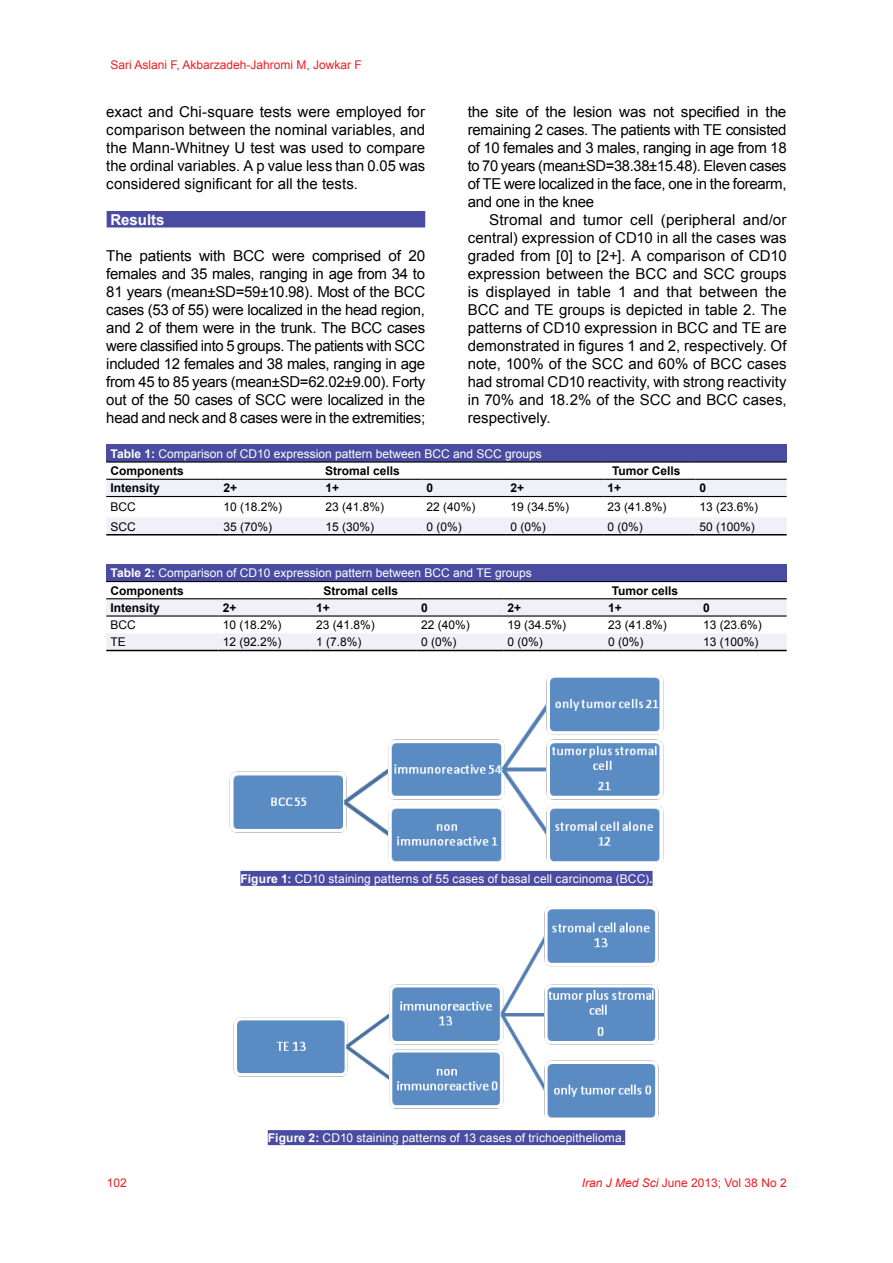
<style>
.page{position:relative;width:893px;height:1263px;background:#fff}
.page>*{position:absolute;margin:0;border:0;box-sizing:border-box;transform-origin:0 0}
.t1{font:15px/18px "Arial";letter-spacing:-.02em;color:#000;text-align:justify}
.t2{font:700 15px "Arial";color:#fff}
.t3{font:12px/17.2px "Arial";color:#fff}
.t4{font:12px "Arial";color:#000}
.t5{font:700 12px "Arial";color:#000}
.t6{font:12px "Arial";color:#ed1d24}
.s1{font-weight:700}
.s2{font-weight:700;color:#000}
.s3{font-style:italic}
</style>
<div class="page">
<div style="left:107px;top:211px;width:318px;height:16px;background:#494ca0"></div>
<div style="left:240px;top:871px;width:413px;height:15px;background:#494ca0"></div>
<div style="left:268px;top:1130px;width:357px;height:15px;background:#494ca0"></div>
<div style="left:106px;top:445px;width:681px;height:17px;background:#494ca0"></div>
<svg style="left:106px;top:480px;width:681px;height:54px"></svg>
<hr style="left:106px;top:461px;width:113px;height:2px;background:#000">
<hr style="left:219px;top:461px;width:102px;height:2px;background:#000">
<hr style="left:321px;top:461px;width:101px;height:2px;background:#000">
<hr style="left:422px;top:461px;width:84px;height:2px;background:#000">
<hr style="left:506px;top:461px;width:97px;height:2px;background:#000">
<hr style="left:603px;top:461px;width:92px;height:2px;background:#000">
<hr style="left:695px;top:461px;width:92px;height:2px;background:#000">
<hr style="left:106px;top:479px;width:113px;height:1px;background:#000">
<hr style="left:219px;top:479px;width:102px;height:1px;background:#000">
<hr style="left:321px;top:479px;width:101px;height:1px;background:#000">
<hr style="left:422px;top:479px;width:84px;height:1px;background:#000">
<hr style="left:506px;top:479px;width:97px;height:1px;background:#000">
<hr style="left:603px;top:479px;width:92px;height:1px;background:#000">
<hr style="left:695px;top:479px;width:92px;height:1px;background:#000">
<hr style="left:106px;top:496px;width:113px;height:1px;background:#000">
<hr style="left:219px;top:496px;width:102px;height:1px;background:#000">
<hr style="left:321px;top:496px;width:101px;height:1px;background:#000">
<hr style="left:422px;top:496px;width:84px;height:1px;background:#000">
<hr style="left:506px;top:496px;width:97px;height:1px;background:#000">
<hr style="left:603px;top:496px;width:92px;height:1px;background:#000">
<hr style="left:695px;top:496px;width:92px;height:1px;background:#000">
<hr style="left:106px;top:534px;width:113px;height:1px;background:#000">
<hr style="left:219px;top:534px;width:102px;height:1px;background:#000">
<hr style="left:321px;top:534px;width:101px;height:1px;background:#000">
<hr style="left:422px;top:534px;width:84px;height:1px;background:#000">
<hr style="left:506px;top:534px;width:97px;height:1px;background:#000">
<hr style="left:603px;top:534px;width:92px;height:1px;background:#000">
<hr style="left:695px;top:534px;width:92px;height:1px;background:#000">
<div style="left:106px;top:564px;width:681px;height:17px;background:#494ca0"></div>
<svg style="left:106px;top:599px;width:681px;height:51px"></svg>
<hr style="left:106px;top:581px;width:113px;height:1px;background:#000">
<hr style="left:219px;top:581px;width:93px;height:1px;background:#000">
<hr style="left:312px;top:581px;width:105px;height:1px;background:#000">
<hr style="left:417px;top:581px;width:86px;height:1px;background:#000">
<hr style="left:503px;top:581px;width:101px;height:1px;background:#000">
<hr style="left:604px;top:581px;width:95px;height:1px;background:#000">
<hr style="left:699px;top:581px;width:88px;height:1px;background:#000">
<hr style="left:106px;top:598px;width:113px;height:1px;background:#000">
<hr style="left:219px;top:598px;width:93px;height:1px;background:#000">
<hr style="left:312px;top:598px;width:105px;height:1px;background:#000">
<hr style="left:417px;top:598px;width:86px;height:1px;background:#000">
<hr style="left:503px;top:598px;width:101px;height:1px;background:#000">
<hr style="left:604px;top:598px;width:95px;height:1px;background:#000">
<hr style="left:699px;top:598px;width:88px;height:1px;background:#000">
<hr style="left:106px;top:615px;width:113px;height:2px;background:#000">
<hr style="left:219px;top:615px;width:93px;height:2px;background:#000">
<hr style="left:312px;top:615px;width:105px;height:2px;background:#000">
<hr style="left:417px;top:615px;width:86px;height:2px;background:#000">
<hr style="left:503px;top:615px;width:101px;height:2px;background:#000">
<hr style="left:604px;top:615px;width:95px;height:2px;background:#000">
<hr style="left:699px;top:615px;width:88px;height:2px;background:#000">
<hr style="left:106px;top:650px;width:113px;height:1px;background:#000">
<hr style="left:219px;top:650px;width:93px;height:1px;background:#000">
<hr style="left:312px;top:650px;width:105px;height:1px;background:#000">
<hr style="left:417px;top:650px;width:86px;height:1px;background:#000">
<hr style="left:503px;top:650px;width:101px;height:1px;background:#000">
<hr style="left:604px;top:650px;width:95px;height:1px;background:#000">
<hr style="left:699px;top:650px;width:88px;height:1px;background:#000">
<img style="left:229px;top:675px;width:435px;height:188px">
<img style="left:234px;top:906px;width:425px;height:213px">
<p class="t6" style="left:111px;top:57px;width:253px">Sari Aslani F, Akbarzadeh-Jahromi M, Jowkar F</p>
<p class="t1" style="left:468px;top:103px;width:320px">the site of the lesion was not specified in the remaining 2 cases. The patients with TE consisted of 10 females and 3 males, ranging in age from 18 to 70 years (mean±SD=38.38±15.48). Eleven cases of TE were localized in the face, one in the forearm, and one in the knee</p>
<p class="t1" style="left:468px;top:211px;width:320px;text-indent:21px">Stromal and tumor cell (peripheral and/or central) expression of CD10 in all the cases was graded from [0] to [2+]. A comparison of CD10 expression between the BCC and SCC groups is displayed in table 1 and that between the BCC and TE groups is depicted in table 2. The patterns of CD10 expression in BCC and TE are demonstrated in figures 1 and 2, respectively. Of note, 100% of the SCC and 60% of BCC cases had stromal CD10 reactivity, with strong reactivity in 70% and 18.2% of the SCC and BCC cases, respectively.</p>
<p class="t3" style="left:111px;top:445px;width:433px"><span class="s1">Table 1:</span> Comparison of CD10 expression pattern between BCC and SCC groups<br><span class="s2">Components</span></p>
<p class="t1" style="left:106px;top:103px;width:320px">exact and Chi-square tests were employed for comparison between the nominal variables, and the Mann-Whitney U test was used to compare the ordinal variables. A p value less than 0.05 was considered significant for all the tests.</p>
<p class="t2" style="left:110px;top:210px;width:56px">Results</p>
<p class="t1" style="left:106px;top:247px;width:321px">The patients with BCC were comprised of 20 females and 35 males, ranging in age from 34 to 81 years (mean±SD=59±10.98). Most of the BCC cases (53 of 55) were localized in the head region, and 2 of them were in the trunk. The BCC cases were classified into 5 groups. The patients with SCC included 12 females and 38 males, ranging in age from 45 to 85 years (mean±SD=62.02±9.00). Forty out of the 50 cases of SCC were localized in the head and neck and 8 cases were in the extremities;</p>
<p class="t5" style="left:325px;top:463px;width:76px">Stromal cells</p>
<p class="t5" style="left:612px;top:463px;width:70px">Tumor Cells</p>
<p class="t5" style="left:111px;top:480px;width:51px">Intensity</p>
<p class="t5" style="left:223px;top:480px;width:15px">2+</p>
<p class="t5" style="left:325px;top:480px;width:15px">1+</p>
<p class="t5" style="left:427px;top:480px;width:8px">0</p>
<p class="t5" style="left:510px;top:480px;width:15px">2+</p>
<p class="t5" style="left:608px;top:480px;width:15px">1+</p>
<p class="t5" style="left:699px;top:480px;width:8px">0</p>
<p class="t4" style="left:111px;top:499px;width:27px">BCC</p>
<p class="t4" style="left:223px;top:499px;width:60px">10 (18.2%)</p>
<p class="t4" style="left:325px;top:499px;width:60px">23 (41.8%)</p>
<p class="t4" style="left:427px;top:499px;width:50px">22 (40%)</p>
<p class="t4" style="left:510px;top:499px;width:60px">19 (34.5%)</p>
<p class="t4" style="left:608px;top:499px;width:60px">23 (41.8%)</p>
<p class="t4" style="left:699px;top:499px;width:60px">13 (23.6%)</p>
<p class="t4" style="left:111px;top:518px;width:27px">SCC</p>
<p class="t4" style="left:223px;top:518px;width:50px">35 (70%)</p>
<p class="t4" style="left:325px;top:518px;width:50px">15 (30%)</p>
<p class="t4" style="left:427px;top:518px;width:37px">0 (0%)</p>
<p class="t4" style="left:510px;top:518px;width:37px">0 (0%)</p>
<p class="t4" style="left:608px;top:518px;width:37px">0 (0%)</p>
<p class="t4" style="left:699px;top:518px;width:57px">50 (100%)</p>
<p class="t3" style="left:111px;top:565px;width:423px"><span class="s1">Table 2:</span> Comparison of CD10 expression pattern between BCC and TE groups<br><span class="s2">Components</span></p>
<p class="t5" style="left:324px;top:582px;width:76px">Stromal cells</p>
<p class="t5" style="left:612px;top:582px;width:68px">Tumor cells</p>
<p class="t5" style="left:111px;top:600px;width:51px">Intensity</p>
<p class="t5" style="left:223px;top:600px;width:15px">2+</p>
<p class="t5" style="left:316px;top:600px;width:15px">1+</p>
<p class="t5" style="left:421px;top:600px;width:8px">0</p>
<p class="t5" style="left:507px;top:600px;width:15px">2+</p>
<p class="t5" style="left:608px;top:600px;width:15px">1+</p>
<p class="t5" style="left:703px;top:600px;width:8px">0</p>
<p class="t4" style="left:111px;top:617px;width:27px">BCC</p>
<p class="t4" style="left:223px;top:617px;width:60px">10 (18.2%)</p>
<p class="t4" style="left:316px;top:617px;width:60px">23 (41.8%)</p>
<p class="t4" style="left:421px;top:617px;width:50px">22 (40%)</p>
<p class="t4" style="left:507px;top:617px;width:60px">19 (34.5%)</p>
<p class="t4" style="left:608px;top:617px;width:60px">23 (41.8%)</p>
<p class="t4" style="left:703px;top:617px;width:60px">13 (23.6%)</p>
<p class="t4" style="left:111px;top:634px;width:17px">TE</p>
<p class="t4" style="left:223px;top:634px;width:60px">12 (92.2%)</p>
<p class="t4" style="left:316px;top:634px;width:47px">1 (7.8%)</p>
<p class="t4" style="left:421px;top:634px;width:37px">0 (0%)</p>
<p class="t4" style="left:507px;top:634px;width:37px">0 (0%)</p>
<p class="t4" style="left:608px;top:634px;width:37px">0 (0%)</p>
<p class="t4" style="left:703px;top:634px;width:57px">13 (100%)</p>
<p class="t3" style="left:240px;top:870px;width:414px"><span class="s1">Figure 1:</span> CD10 staining patterns of 55 cases of basal cell carcinoma (BCC)<span class="s1">.</span></p>
<p class="t6" style="left:107px;top:1175px;width:22px">102</p>
<p class="t3" style="left:268px;top:1129px;width:359px"><span class="s1">Figure 2:</span> CD10 staining patterns of 13 cases of trichoepithelioma.</p>
<p class="t6" style="left:582px;top:1174px;width:206px"><span class="s3">Iran J Med Sci</span> June 2013; Vol 38 No 2</p>
</div>
